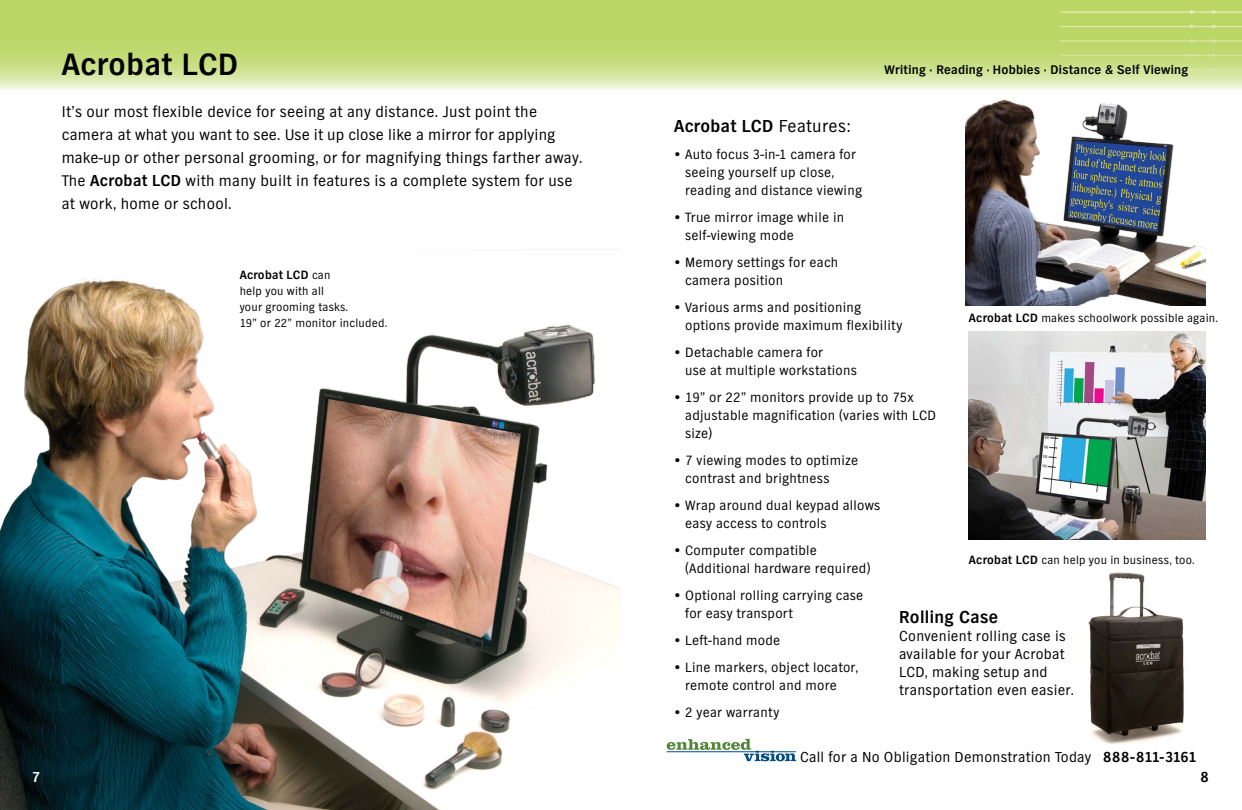
<style>
.page{position:relative;width:1242px;height:810px;background:#fff}
.page>*{position:absolute;margin:0;border:0;box-sizing:border-box;transform-origin:0 0}
.t1{font:700 32px "TV Nord EF";letter-spacing:.02em;color:#000}
.t2{font:700 18px "TV Nord EF";letter-spacing:.02em;color:#000}
.t3{font:16px/23px "TV Nord EF";letter-spacing:.02em;color:#000}
.t4{font:15px/18px "TV Nord EF";letter-spacing:.02em;color:#000}
.t5{font:700 15px "TV Nord EF";color:#000}
.t6{font:700 15px "TV Nord EF";color:#fff}
.t7{font:14px/18px "TV Nord EF";letter-spacing:.02em;color:#000}
.t8{font:700 13px "TV Nord EF";letter-spacing:.02em;color:#000}
.t9{font:700 12.5px "TV Nord EF";letter-spacing:.02em;color:#000}
.t10{font:12px/16px "TV Nord EF";letter-spacing:.02em;color:#000}
.s1{font-weight:700;font-size:16.5px}
.s2{font-weight:400;font-size:12px}
.s3{font-weight:400}
.s4{font-weight:700;font-size:12.5px}
.s5{font-weight:700}
</style>
<div class="page">
<svg style="left:667px;top:739px;width:129px;height:22px"></svg>
<img style="left:1088px;top:572px;width:96px;height:172px">
<img style="left:0;top:278px;width:621px;height:532px">
<svg style="left:0;top:0;width:1242px;height:90px;background:#c4dd7d"></svg>
<img style="left:969px;top:331px;width:237px;height:209px">
<img style="left:965px;top:99px;width:241px;height:207px">
<svg style="left:1060px;top:10px;width:182px;height:4px"></svg>
<svg style="left:1060px;top:39px;width:182px;height:4px"></svg>
<svg style="left:1060px;top:54px;width:182px;height:3px"></svg>
<svg style="left:1060px;top:68px;width:182px;height:4px"></svg>
<svg style="left:1060px;top:83px;width:182px;height:3px"></svg>
<svg style="left:1060px;top:99px;width:146px;height:2px"></svg>
<svg style="left:1060px;top:25px;width:182px;height:3px"></svg>
<p class="t6" style="left:32px;top:769px;width:10px">7</p>
<h1 class="t1" style="left:62px;top:47px;width:178px">Acrobat LCD</h1>
<p class="t8" style="left:885px;top:62px;width:305px">Writing · Reading · Hobbies · Distance &amp; Self Viewing</p>
<p class="t3" style="left:62px;top:100px;width:522px">It’s our most flexible device for seeing at any distance. Just point the camera at what you want to see. Use it up close like a mirror for applying make-up or other personal grooming, or for magnifying things farther away.<br>The <span class="s1">Acrobat LCD</span> with many built in features is a complete system for use at work, home or school.</p>
<p class="t9" style="left:240px;top:268px;width:92px">Acrobat LCD <span class="s2">can</span></p>
<p class="t10" style="left:240px;top:283px;width:149px">help you with all<br>your grooming tasks.<br>19” or 22” monitor included.</p>
<p class="t2" style="left:674px;top:116px;width:178px">Acrobat LCD <span class="s3">Features:</span></p>
<p class="t7" style="left:685px;top:145px;width:178px;text-indent:-11px"><sup>.</sup> Auto focus 3-in-1 camera for seeing yourself up close, reading and distance viewing</p>
<p class="t7" style="left:685px;top:208px;width:161px;text-indent:-11px"><sup>.</sup> True mirror image while in self-viewing mode</p>
<p class="t7" style="left:685px;top:253px;width:155px;text-indent:-11px"><sup>.</sup> Memory settings for each camera position</p>
<p class="t7" style="left:685px;top:298px;width:219px;text-indent:-11px"><sup>.</sup> Various arms and positioning options provide maximum flexibility</p>
<p class="t7" style="left:685px;top:343px;width:173px;text-indent:-11px"><sup>.</sup> Detachable camera for<br>use at multiple workstations</p>
<p class="t7" style="left:685px;top:388px;width:252px;text-indent:-11px"><sup>.</sup> 19” or 22” monitors provide up to 75x adjustable magnification (varies with LCD size)</p>
<p class="t7" style="left:685px;top:451px;width:175px;text-indent:-11px"><sup>.</sup> 7 viewing modes to optimize contrast and brightness</p>
<p class="t7" style="left:685px;top:496px;width:197px;text-indent:-11px"><sup>.</sup> Wrap around dual keypad allows easy access to controls</p>
<p class="t7" style="left:685px;top:541px;width:187px;text-indent:-11px"><sup>.</sup> Computer compatible (Additional hardware required)</p>
<p class="t7" style="left:685px;top:586px;width:180px;text-indent:-11px"><sup>.</sup> Optional rolling carrying case for easy transport</p>
<p class="t7" style="left:674px;top:627px;width:186px;line-height:27px"><sup>.</sup> Left-hand mode<br><sup>.</sup> Line markers, object locator,</p>
<p class="t7" style="left:674px;top:672px;width:164px;line-height:27px;text-indent:11px">remote control and more <sup>.</sup> 2 year warranty</p>
<p class="t10" style="left:969px;top:310px;width:251px"><span class="s4">Acrobat LCD</span> makes schoolwork possible again.</p>
<p class="t10" style="left:969px;top:552px;width:227px"><span class="s4">Acrobat LCD</span> can help you in business, too.</p>
<p class="t2" style="left:899px;top:607px;width:101px">Rolling Case</p>
<p class="t4" style="left:899px;top:626px;width:176px">Convenient rolling case is available for your Acrobat<br>LCD, making setup and transportation even easier.</p>
<p class="t4" style="left:800px;top:747px;width:398px">Call for a No Obligation Demonstration Today <span class="s5">888-811-3161</span></p>
<p class="t5" style="left:1200px;top:769px;width:10px">8</p>
</div>
